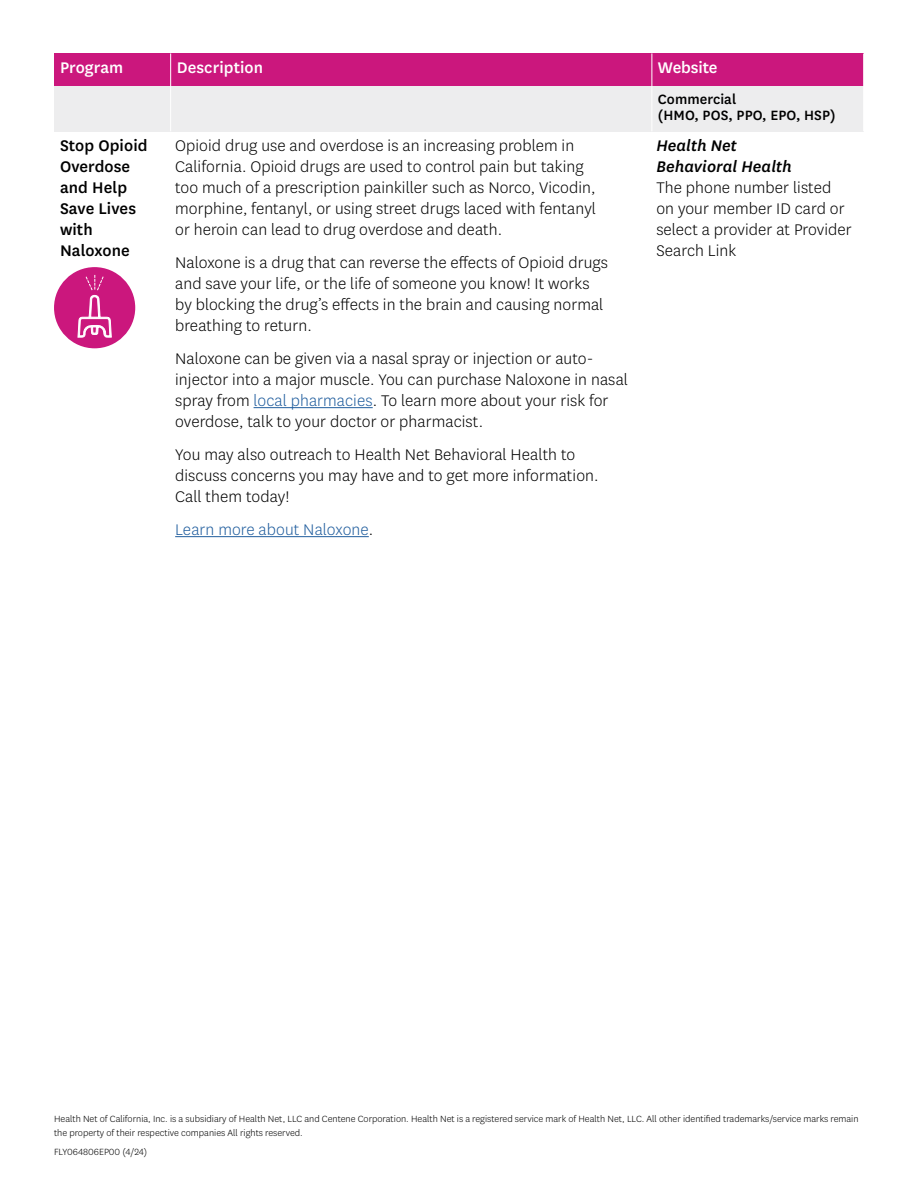
<style>
.page{position:relative;width:918px;height:1188px;background:#fff}
.page>*{position:absolute;margin:0;border:0;box-sizing:border-box;transform-origin:0 0}
.t1{font:300 18px/21px "Centene Sans";letter-spacing:.005em;color:#000}
.t2{font:500 18px/21px "Centene Sans";letter-spacing:.005em;color:#000}
.t3{font:500 18px "Centene Sans";letter-spacing:.005em;color:#fff}
.t4{font:italic 500 18px/21px "Centene Sans";letter-spacing:.005em;color:#000}
.t5{font:300 18px "Centene Sans";letter-spacing:.005em;color:#215e9e}
.t6{font:500 15.75px/16.5px "Centene Sans";letter-spacing:.005em;color:#000}
.t7{font:300 10.5px/13.5px "Centene Sans";color:#000}
.s1{color:#215e9e}
.s2{color:#000}
</style>
<div class="page">
<hr style="left:254px;top:407px;width:119px;height:1px;background:#215e9e">
<hr style="left:175px;top:536px;width:194px;height:1px;background:#215e9e">
<div style="left:54px;top:53px;width:117px;height:33px;background:#cb177d"></div>
<div style="left:171px;top:53px;width:481px;height:33px;background:#cb177d"></div>
<div style="left:652px;top:53px;width:212px;height:33px;background:#cb177d"></div>
<div style="left:54px;top:86px;width:117px;height:45px;background:#ededee"></div>
<div style="left:171px;top:86px;width:481px;height:45px;background:#ededee"></div>
<div style="left:652px;top:86px;width:212px;height:45px;background:#ededee"></div>
<hr style="left:170px;top:53px;width:1px;height:33px;background:#fff">
<hr style="left:170px;top:86px;width:1px;height:45px;background:#fff">
<hr style="left:652px;top:53px;width:1px;height:33px;background:#fff">
<hr style="left:652px;top:86px;width:1px;height:45px;background:#fff">
<hr style="left:863px;top:53px;width:1px;height:33px;background:#fff">
<hr style="left:863px;top:86px;width:1px;height:45px;background:#fff">
<div style="left:54px;top:267px;width:81px;height:81px;background:#cb177d;border-radius:50%"></div>
<svg style="left:77px;top:275px;width:35px;height:74px"></svg>
<p class="t3" style="left:60px;top:55px;width:65px">Program</p>
<p class="t3" style="left:177px;top:55px;width:88px">Description</p>
<p class="t3" style="left:658px;top:55px;width:61px">Website</p>
<p class="t6" style="left:658px;top:90px;width:179px">Commercial<br>(HMO, POS, PPO, EPO, HSP)</p>
<p class="t2" style="left:60px;top:134px;width:89px">Stop Opioid<br>Overdose and Help<br>Save Lives with<br>Naloxone</p>
<p class="t1" style="left:175px;top:134px;width:422px">Opioid drug use and overdose is an increasing problem in California. Opioid drugs are used to control pain but taking too much of a prescription painkiller such as Norco, Vicodin, morphine, fentanyl, or using street drugs laced with fentanyl or heroin can lead to drug overdose and death.</p>
<p class="t1" style="left:175px;top:251px;width:434px">Naloxone is a drug that can reverse the effects of Opioid drugs and save your life, or the life of someone you know! It works by blocking the drug’s effects in the brain and causing normal breathing to return.</p>
<p class="t1" style="left:175px;top:347px;width:454px">Naloxone can be given via a nasal spray or injection or auto&shy;injector into a major muscle. You can purchase Naloxone in nasal spray from <span class="s1">local pharmacies</span>. To learn more about your risk for overdose, talk to your doctor or pharmacist.</p>
<p class="t1" style="left:175px;top:443px;width:425px">You may also outreach to Health Net Behavioral Health to discuss concerns you may have and to get more information.<br>Call them today!</p>
<p class="t5" style="left:175px;top:518px;width:200px">Learn more about Naloxone<span class="s2">.</span></p>
<p class="t4" style="left:656px;top:134px;width:137px">Health Net<br>Behavioral Health</p>
<p class="t1" style="left:656px;top:176px;width:197px">The phone number listed on your member ID card or select a provider at Provider<br>Search Link</p>
<p class="t7" style="left:54px;top:1112px;width:806px">Health Net of California, Inc. is a subsidiary of Health Net, LLC and Centene Corporation. Health Net is a registered service mark of Health Net, LLC. All other identified trademarks/service marks remain the property of their respective companies All rights reserved.</p>
<p class="t7" style="left:54px;top:1145px;width:95px">FLY064806EP00 (4/24)</p>
</div>
